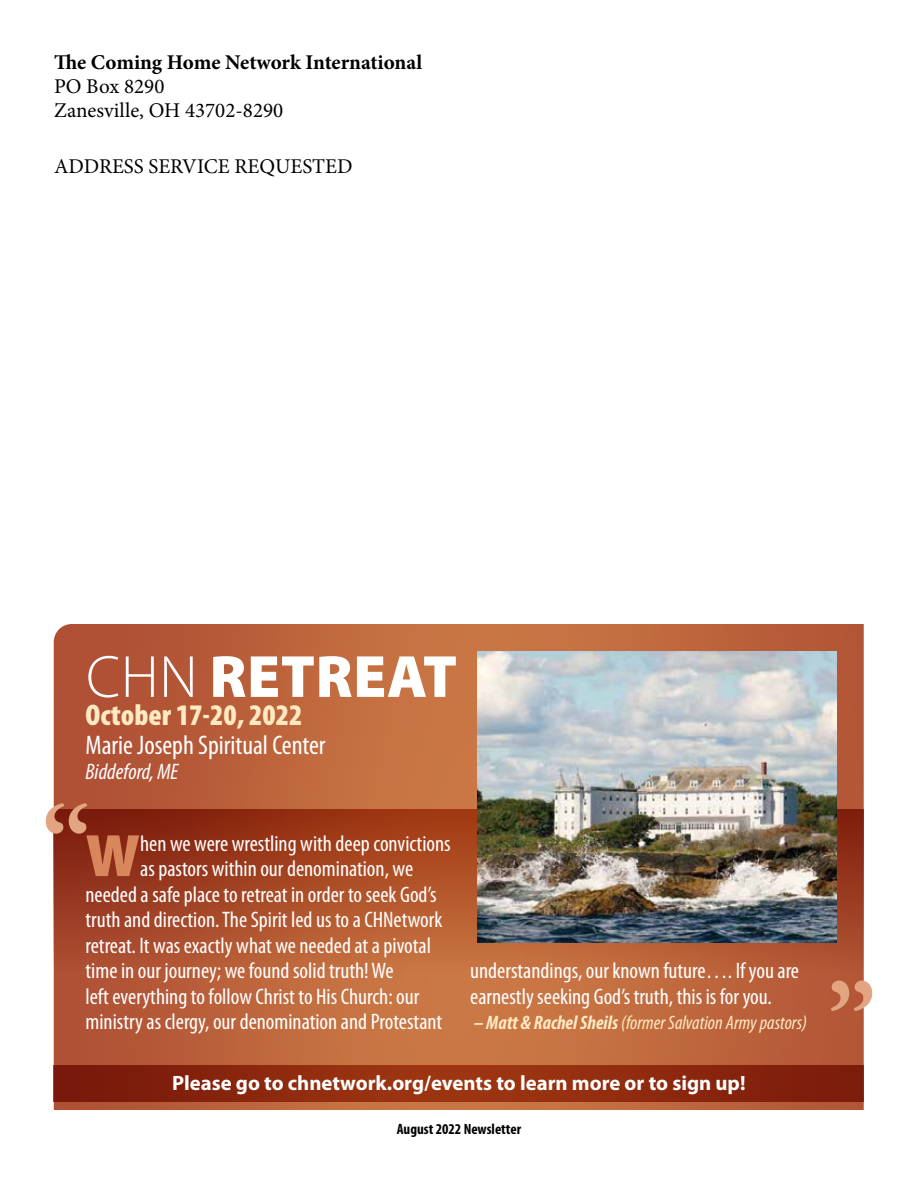
<style>
.page{position:relative;width:918px;height:1188px;background:#fff}
.page>*{position:absolute;margin:0;border:0;box-sizing:border-box;transform-origin:0 0}
.t1{font:900 60.3px "Myriad Pro";color:#d8865b}
.t2{font:900 60px "Myriad Pro";letter-spacing:.01em;color:#fff}
.t3{font:900 condensed 30px "Myriad Pro";color:#ffe9c0}
.t4{font:condensed 27px "Myriad Pro";color:#fff}
.t5{font:condensed 22.5px/25.5px "Myriad Pro";color:#fff}
.t6{font:italic condensed 22.5px "Myriad Pro";color:#fff}
.t7{font:21px/24px "Minion Pro";color:#000}
.t8{font:700 21px "Minion Pro";letter-spacing:-.005em;color:#000}
.t9{font:700 20.7px "Myriad Pro";color:#fff}
.t10{font:italic condensed 19.5px "Myriad Pro";color:#ffe9c0}
.t11{font:700 condensed 15px "Myriad Pro";color:#000}
.s1{font-weight:300}
.s2{font-weight:700}
</style>
<div class="page">
<img style="left:54px;top:624px;width:810px;height:486px">
<img style="left:54px;top:809px;width:810px;height:162px">
<img style="left:54px;top:1065px;width:810px;height:36px">
<img style="left:478px;top:652px;width:359px;height:291px">
<svg style="left:46px;top:803px;width:42px;height:31px"></svg>
<svg style="left:830px;top:981px;width:42px;height:30px"></svg>
<p class="t8" style="left:54px;top:48px;width:370px">The Coming Home Network International</p>
<p class="t7" style="left:54px;top:75px;width:231px">PO Box 8290<br>Zanesville, OH 43702-8290</p>
<p class="t7" style="left:54px;top:154px;width:300px">ADDRESS SERVICE REQUESTED</p>
<h2 class="t2" style="left:86px;top:637px;width:372px"><span class="s1">CHN</span> RETREAT</h2>
<h3 class="t3" style="left:86px;top:696px;width:218px">October 17-20, 2022</h3>
<p class="t4" style="left:86px;top:729px;width:242px">Marie Joseph Spiritual Center</p>
<p class="t6" style="left:86px;top:758px;width:94px">Biddeford, ME</p>
<h1 class="t1" style="left:86px;top:815px;width:56px">W</h1>
<p class="t5" style="left:140px;top:830px;width:312px">hen we were wrestling with deep convictions</p>
<p class="t5" style="left:140px;top:856px;width:275px">as pastors within our denomination, we</p>
<p class="t5" style="left:86px;top:881px;width:353px">needed a safe place to retreat in order to seek God’s</p>
<p class="t5" style="left:86px;top:907px;width:358px">truth and direction. The Spirit led us to a CHNetwork</p>
<p class="t5" style="left:86px;top:932px;width:347px">retreat. It was exactly what we needed at a pivotal</p>
<p class="t5" style="left:86px;top:958px;width:310px">time in our journey; we found solid truth! We</p>
<p class="t5" style="left:86px;top:983px;width:335px">left everything to follow Christ to His Church: our</p>
<p class="t5" style="left:86px;top:1009px;width:358px">ministry as clergy, our denomination and Protestant</p>
<p class="t5" style="left:470px;top:958px;width:330px">understandings, our known future…. If you are earnestly seeking God’s truth, this is for you.</p>
<p class="t10" style="left:474px;top:1011px;width:335px"><span class="s2">– Matt &amp; Rachel Sheils</span> (former Salvation Army pastors)</p>
<p class="t9" style="left:172px;top:1071px;width:575px">Please go to chnetwork.org/events to learn more or to sign up!</p>
<p class="t11" style="left:397px;top:1121px;width:126px">August 2022 Newsletter</p>
</div>
